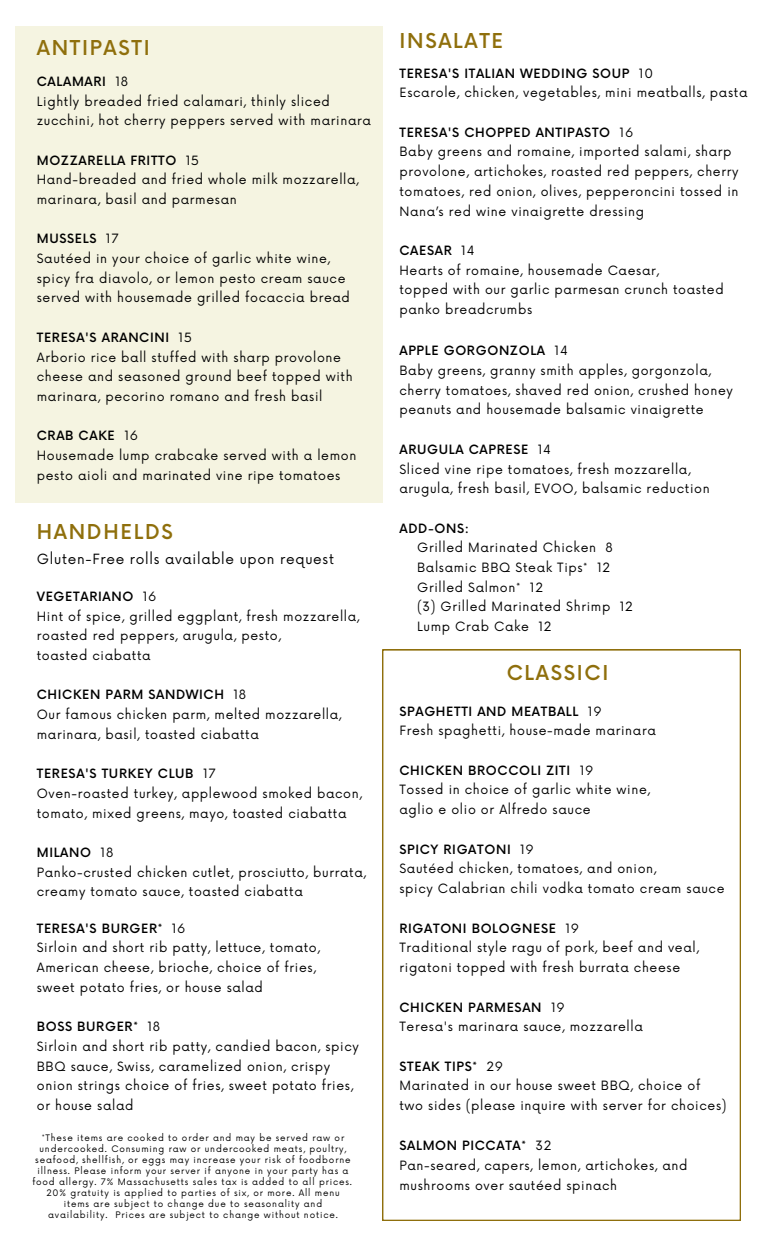
<style>
.page{position:relative;width:765px;height:1260px;background:#fff}
.page>*{position:absolute;margin:0;border:0;box-sizing:border-box;transform-origin:0 0}
.t1{font:500 20px "Now";letter-spacing:.085em;color:#8f6f0c}
.t2{font:13.75px "Now";letter-spacing:.05em;color:#000}
.t3{font:12.5px/19.8px "Now";letter-spacing:.05em;color:#000}
.t4{font:500 12.5px "Now";letter-spacing:.05em;color:#000}
.t5{font:8.75px/10.9px "Now";letter-spacing:.095em;color:#000;text-align:center}
.s1{font-weight:400}
</style>
<div class="page">
<svg style="left:382px;top:650px;width:359px;height:571px"></svg>
<div style="left:15px;top:26px;width:367px;height:476px;background:#f5f4e1"></div>
<p class="t1" style="left:37px;top:37px;width:114px">ANTIPASTI</p>
<p class="t4" style="left:37px;top:75px;width:93px">CALAMARI <span class="s1">18</span></p>
<p class="t3" style="left:37px;top:92px;width:336px">Lightly breaded fried calamari, thinly sliced zucchini, hot cherry peppers served with marinara</p>
<p class="t4" style="left:37px;top:153px;width:164px">MOZZARELLA FRITTO <span class="s1">15</span></p>
<p class="t3" style="left:37px;top:171px;width:324px">Hand-breaded and fried whole milk mozzarella,</p>
<p class="t3" style="left:37px;top:190px;width:202px">marinara, basil and parmesan</p>
<p class="t4" style="left:37px;top:232px;width:83px">MUSSELS <span class="s1">17</span></p>
<p class="t3" style="left:37px;top:249px;width:295px">Sautéed in your choice of garlic white wine,</p>
<p class="t3" style="left:37px;top:269px;width:315px">spicy fra diavolo, or lemon pesto cream sauce served with housemade grilled focaccia bread</p>
<p class="t4" style="left:37px;top:331px;width:157px">TERESA'S ARANCINI <span class="s1">15</span></p>
<p class="t3" style="left:37px;top:348px;width:317px">Arborio rice ball stuffed with sharp provolone cheese and seasoned ground beef topped with marinara, pecorino romano and fresh basil</p>
<p class="t4" style="left:37px;top:429px;width:103px">CRAB CAKE <span class="s1">16</span></p>
<p class="t3" style="left:37px;top:446px;width:321px">Housemade lump crabcake served with a lemon pesto aioli and marinated vine ripe tomatoes</p>
<p class="t1" style="left:37px;top:521px;width:137px">HANDHELDS</p>
<p class="t2" style="left:37px;top:551px;width:299px">Gluten-Free rolls available upon request</p>
<p class="t4" style="left:37px;top:590px;width:121px">VEGETARIANO <span class="s1">16</span></p>
<p class="t3" style="left:37px;top:607px;width:324px">Hint of spice, grilled eggplant, fresh mozzarella,</p>
<p class="t3" style="left:37px;top:627px;width:246px">roasted red peppers, arugula, pesto,</p>
<p class="t3" style="left:37px;top:646px;width:115px">toasted ciabatta</p>
<p class="t4" style="left:37px;top:688px;width:211px">CHICKEN PARM SANDWICH <span class="s1">18</span></p>
<p class="t3" style="left:37px;top:705px;width:306px">Our famous chicken parm, melted mozzarella, marinara, basil, toasted ciabatta</p>
<p class="t4" style="left:37px;top:767px;width:180px">TERESA'S TURKEY CLUB <span class="s1">17</span></p>
<p class="t3" style="left:37px;top:784px;width:327px">Oven-roasted turkey, applewood smoked bacon, tomato, mixed greens, mayo, toasted ciabatta</p>
<p class="t4" style="left:37px;top:846px;width:78px">MILANO <span class="s1">18</span></p>
<p class="t3" style="left:37px;top:863px;width:331px">Panko-crusted chicken cutlet, prosciutto, burrata, creamy tomato sauce, toasted ciabatta</p>
<p class="t4" style="left:37px;top:922px;width:150px">TERESA'S BURGER* <span class="s1">16</span></p>
<p class="t3" style="left:37px;top:939px;width:285px">Sirloin and short rib patty, lettuce, tomato,<br>American cheese, brioche, choice of fries,</p>
<p class="t3" style="left:37px;top:978px;width:228px">sweet potato fries, or house salad</p>
<p class="t4" style="left:37px;top:1020px;width:125px">BOSS BURGER* <span class="s1">18</span></p>
<p class="t3" style="left:37px;top:1037px;width:324px">Sirloin and short rib patty, candied bacon, spicy BBQ sauce, Swiss, caramelized onion, crispy onion strings choice of fries, sweet potato fries, or house salad</p>
<p class="t5" style="left:32px;top:1133px;width:321px">*These items are cooked to order and may be served raw or undercooked. Consuming raw or undercooked meats, poultry, seafood, shellfish, or eggs may increase your risk of foodborne illness. Please inform your server if anyone in your party has a food allergy. 7% Massachusetts sales tax is added to all prices.<br>20% gratuity is applied to parties of six, or more. All menu items are subject to change due to seasonality and availability. Prices are subject to change without notice.</p>
<p class="t1" style="left:399px;top:30px;width:105px">INSALATE</p>
<p class="t4" style="left:399px;top:66px;width:255px">TERESA'S ITALIAN WEDDING SOUP <span class="s1">10</span></p>
<p class="t3" style="left:399px;top:84px;width:349px">Escarole, chicken, vegetables, mini meatballs, pasta</p>
<p class="t4" style="left:399px;top:126px;width:235px">TERESA'S CHOPPED ANTIPASTO <span class="s1">16</span></p>
<p class="t3" style="left:399px;top:143px;width:341px">Baby greens and romaine, imported salami, sharp provolone, artichokes, roasted red peppers, cherry tomatoes, red onion, olives, pepperoncini tossed in Nana’s red wine vinaigrette dressing</p>
<p class="t4" style="left:399px;top:244px;width:77px">CAESAR <span class="s1">14</span></p>
<p class="t3" style="left:399px;top:261px;width:261px">Hearts of romaine, housemade Caesar,</p>
<p class="t3" style="left:399px;top:281px;width:326px">topped with our garlic parmesan crunch toasted panko breadcrumbs</p>
<p class="t4" style="left:399px;top:344px;width:170px">APPLE GORGONZOLA <span class="s1">14</span></p>
<p class="t3" style="left:399px;top:361px;width:313px">Baby greens, granny smith apples, gorgonzola,</p>
<p class="t3" style="left:399px;top:381px;width:335px">cherry tomatoes, shaved red onion, crushed honey peanuts and housemade balsamic vinaigrette</p>
<p class="t4" style="left:399px;top:443px;width:153px">ARUGULA CAPRESE <span class="s1">14</span></p>
<p class="t3" style="left:399px;top:460px;width:312px">Sliced vine ripe tomatoes, fresh mozzarella, arugula, fresh basil, EVOO, balsamic reduction</p>
<p class="t4" style="left:399px;top:521px;width:71px">ADD-ONS:</p>
<p class="t3" style="left:417px;top:539px;width:197px">Grilled Marinated Chicken 8</p>
<p class="t3" style="left:417px;top:558px;width:195px">Balsamic BBQ Steak Tips* 12</p>
<p class="t3" style="left:417px;top:578px;width:127px">Grilled Salmon* 12</p>
<p class="t3" style="left:417px;top:598px;width:217px">(3) Grilled Marinated Shrimp 12</p>
<p class="t3" style="left:417px;top:617px;width:136px">Lump Crab Cake 12</p>
<p class="t1" style="left:507px;top:662px;width:103px">CLASSICI</p>
<p class="t4" style="left:399px;top:704px;width:204px">SPAGHETTI AND MEATBALL <span class="s1">19</span></p>
<p class="t3" style="left:399px;top:722px;width:258px">Fresh spaghetti, house-made marinara</p>
<p class="t4" style="left:399px;top:764px;width:195px">CHICKEN BROCCOLI ZITI <span class="s1">19</span></p>
<p class="t3" style="left:399px;top:781px;width:252px">Tossed in choice of garlic white wine,</p>
<p class="t3" style="left:399px;top:800px;width:193px">aglio e olio or Alfredo sauce</p>
<p class="t4" style="left:399px;top:842px;width:136px">SPICY RIGATONI <span class="s1">19</span></p>
<p class="t3" style="left:399px;top:859px;width:259px">Sautéed chicken, tomatoes, and onion,</p>
<p class="t3" style="left:399px;top:879px;width:327px">spicy Calabrian chili vodka tomato cream sauce</p>
<p class="t4" style="left:399px;top:922px;width:181px">RIGATONI BOLOGNESE <span class="s1">19</span></p>
<p class="t3" style="left:399px;top:939px;width:301px">Traditional style ragu of pork, beef and veal, rigatoni topped with fresh burrata cheese</p>
<p class="t4" style="left:399px;top:1000px;width:167px">CHICKEN PARMESAN <span class="s1">19</span></p>
<p class="t3" style="left:399px;top:1017px;width:245px">Teresa's marinara sauce, mozzarella</p>
<p class="t4" style="left:399px;top:1059px;width:105px">STEAK TIPS* <span class="s1">29</span></p>
<p class="t3" style="left:399px;top:1077px;width:302px">Marinated in our house sweet BBQ, choice of</p>
<p class="t3" style="left:399px;top:1096px;width:329px">two sides (please inquire with server for choices)</p>
<p class="t4" style="left:399px;top:1139px;width:153px">SALMON PICCATA* <span class="s1">32</span></p>
<p class="t3" style="left:399px;top:1156px;width:290px">Pan-seared, capers, lemon, artichokes, and mushrooms over sautéed spinach</p>
</div>
